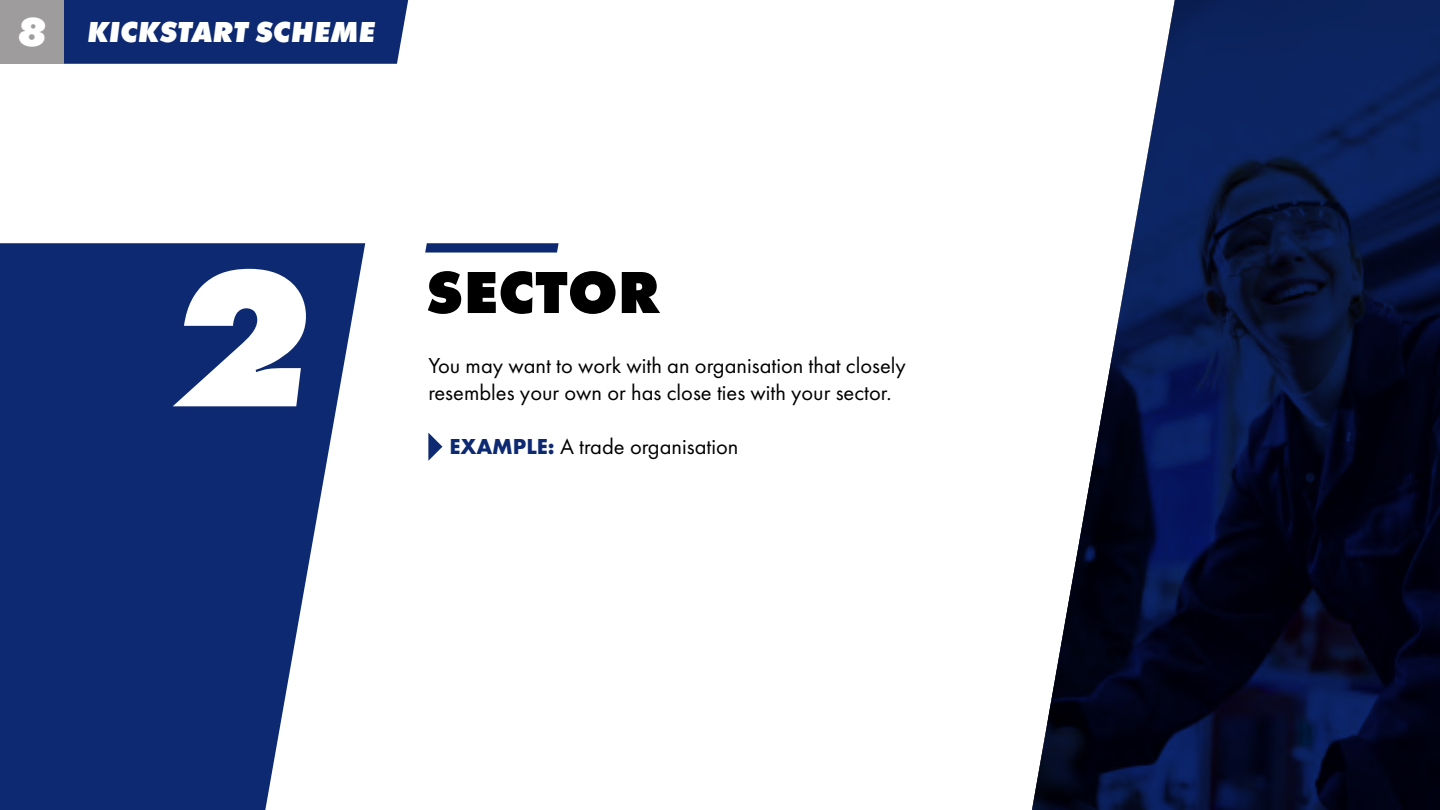
<style>
.page{position:relative;width:1440px;height:810px;background:#fff}
.page>*{position:absolute;margin:0;border:0;box-sizing:border-box;transform-origin:0 0}
.t1{font:italic 800 201.3px "Futura PT";color:#fff}
.t2{font:800 61.5px "Futura PT";color:#000}
.t3{font:italic 800 30px "Futura PT";letter-spacing:-.005em;color:#fff}
.t4{font:22.5px/27px "Futura PT";color:#000101}
.s1{font-size:42px}
.s2{font-weight:700;color:#0d2972}
</style>
<div class="page">
<div style="left:64px;top:0;width:344px;height:64px;background:#0d2972"></div>
<div style="left:0;top:0;width:64px;height:64px;background:#9e9c9c"></div>
<svg style="left:0;top:243px;width:365px;height:567px;background:#2e4685"></svg>
<svg style="left:425px;top:243px;width:134px;height:10px"></svg>
<svg style="left:1032px;top:0;width:408px;height:810px"></svg>
<svg style="left:428px;top:433px;width:14px;height:28px"></svg>
<h3 class="t3" style="left:17px;top:12px;width:360px"><span class="s1">8</span> KICKSTART SCHEME</h3>
<h1 class="t1" style="left:172px;top:209px;width:144px">2</h1>
<h2 class="t2" style="left:426px;top:253px;width:237px">SECTOR</h2>
<p class="t4" style="left:428px;top:352px;width:479px">You may want to work with an organisation that closely resembles your own or has close ties with your sector.</p>
<p class="t4" style="left:449px;top:433px;width:291px"><span class="s2">EXAMPLE:</span> A trade organisation</p>
</div>
